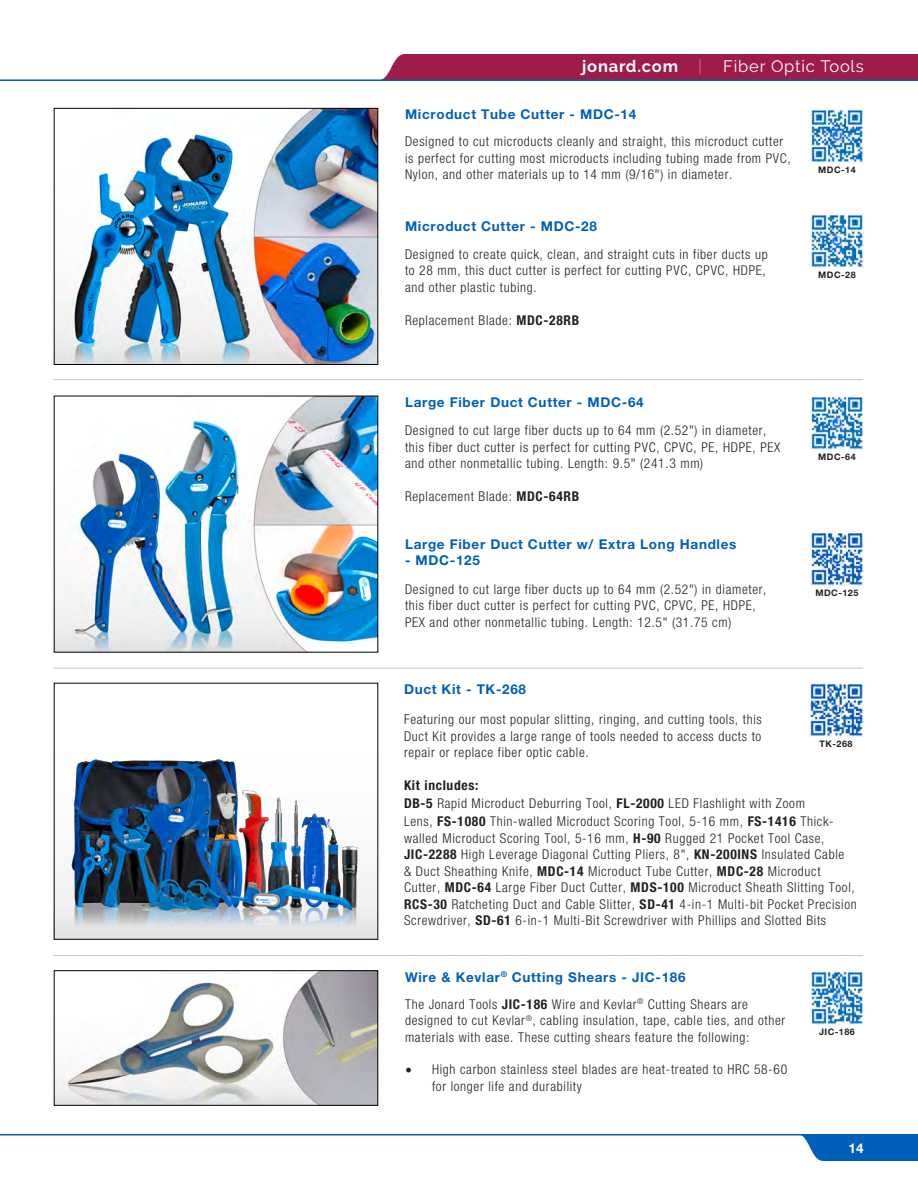
<style>
.page{position:relative;width:918px;height:1188px;background:#fff}
.page>*{position:absolute;margin:0;border:0;box-sizing:border-box;transform-origin:0 0}
.t1{font:16.5px "Raleway";letter-spacing:.05em;color:#fff}
.t2{font:700 16.5px "Raleway";letter-spacing:.05em;color:#fff}
.t3{font:300 condensed 13.5px/16.5px "Helvetica Neue";letter-spacing:.05em;color:#231f20}
.t4{font:700 13.5px "Helvetica Neue";letter-spacing:.05em;color:#005fb9}
.t5{font:700 condensed 13.5px "Helvetica Neue";letter-spacing:.05em;color:#231f20}
.t6{font:700 13.5px "Helvetica Neue";color:#fff}
.t7{font:700 9px "Helvetica Neue";letter-spacing:.05em;color:#231f20}
.s1{font-weight:100}
.s2{font-weight:700}
.s3{font-family:"Minion Pro";font-weight:400;font-stretch:normal;font-size:18px}
</style>
<div class="page">
<hr style="left:53px;top:955px;width:810px;height:1px;background:#c7c8ca">
<hr style="left:53px;top:668px;width:810px;height:1px;background:#c7c8ca">
<hr style="left:53px;top:379px;width:810px;height:1px;background:#c7c8ca">
<img style="left:810px;top:108px;width:54px;height:54px">
<img style="left:810px;top:214px;width:54px;height:54px">
<img style="left:56px;top:110px;width:320px;height:253px">
<div style="left:54px;top:108px;width:324px;height:257px;border:1px solid #000"></div>
<img style="left:810px;top:396px;width:54px;height:54px">
<img style="left:810px;top:532px;width:54px;height:54px">
<img style="left:56px;top:398px;width:320px;height:252px">
<img style="left:809px;top:683px;width:54px;height:54px">
<img style="left:56px;top:759px;width:320px;height:169px">
<img style="left:56px;top:973px;width:320px;height:131px">
<div style="left:54px;top:971px;width:324px;height:135px;border:1px solid #000"></div>
<img style="left:810px;top:971px;width:54px;height:54px">
<div style="left:383px;top:54px;width:535px;height:25px;background:#9e1b4a"></div>
<hr style="left:0;top:79px;width:918px;height:2px;background:#005fb9">
<svg style="left:797px;top:1135px;width:121px;height:26px;background:#1c70c0"></svg>
<hr style="left:0;top:1134px;width:918px;height:1px;background:#005fb9">
<p class="t2" style="left:582px;top:57px;width:121px">jonard.com <span class="s1">|</span></p>
<p class="t1" style="left:723px;top:57px;width:142px">Fiber Optic Tools</p>
<p class="t4" style="left:405px;top:106px;width:233px">Microduct Tube Cutter - MDC-14</p>
<p class="t3" style="left:405px;top:133px;width:387px">Designed to cut microducts cleanly and straight, this microduct cutter is perfect for cutting most microducts including tubing made from PVC,<br>Nylon, and other materials up to 14 mm (9/16") in diameter.</p>
<p class="t4" style="left:405px;top:218px;width:193px">Microduct Cutter - MDC-28</p>
<p class="t3" style="left:405px;top:245px;width:364px">Designed to create quick, clean, and straight cuts in fiber ducts up to 28 mm, this duct cutter is perfect for cutting PVC, CPVC, HDPE, and other plastic tubing.</p>
<p class="t3" style="left:405px;top:311px;width:176px">Replacement Blade: <span class="s2">MDC-28RB</span></p>
<p class="t7" style="left:818px;top:164px;width:39px">MDC-14</p>
<p class="t7" style="left:818px;top:270px;width:39px">MDC-28</p>
<p class="t4" style="left:405px;top:394px;width:240px">Large Fiber Duct Cutter - MDC-64</p>
<p class="t3" style="left:405px;top:422px;width:377px">Designed to cut large fiber ducts up to 64 mm (2.52") in diameter, this fiber duct cutter is perfect for cutting PVC, CPVC, PE, HDPE, PEX and other nonmetallic tubing. Length: 9.5" (241.3 mm)</p>
<p class="t3" style="left:405px;top:488px;width:176px">Replacement Blade: <span class="s2">MDC-64RB</span></p>
<p class="t4" style="left:405px;top:536px;width:333px">Large Fiber Duct Cutter w/ Extra Long Handles</p>
<p class="t4" style="left:405px;top:552px;width:76px">- MDC-125</p>
<p class="t3" style="left:405px;top:581px;width:363px">Designed to cut large fiber ducts up to 64 mm (2.52") in diameter, this fiber duct cutter is perfect for cutting PVC, CPVC, PE, HDPE,<br>PEX and other nonmetallic tubing. Length: 12.5" (31.75 cm)</p>
<p class="t4" style="left:404px;top:681px;width:124px">Duct Kit - TK-268</p>
<p class="t7" style="left:818px;top:452px;width:39px">MDC-64</p>
<p class="t7" style="left:816px;top:587px;width:44px">MDC-125</p>
<p class="t3" style="left:404px;top:711px;width:359px;text-align:justify">Featuring our most popular slitting, ringing, and cutting tools, this Duct Kit provides a large range of tools needed to access ducts to repair or replace fiber optic cable.</p>
<p class="t5" style="left:404px;top:777px;width:76px">Kit includes:</p>
<p class="t3" style="left:404px;top:794px;width:431px;line-height:18px"><span class="s2">DB-5</span> Rapid Microduct Deburring Tool, <span class="s2">FL-2000</span> LED Flashlight with Zoom<br>Lens, <span class="s2">FS-1080</span> Thin-walled Microduct Scoring Tool, 5-16 mm, <span class="s2">FS-1416</span> Thick-</p>
<p class="t3" style="left:404px;top:830px;width:454px">walled Microduct Scoring Tool, 5-16 mm, <span class="s2">H-90</span> Rugged 21 Pocket Tool Case, <span class="s2">JIC-2288</span> High Leverage Diagonal Cutting Pliers, 8", <span class="s2">KN-200INS</span> Insulated Cable<br>&amp; Duct Sheathing Knife, <span class="s2">MDC-14</span> Microduct Tube Cutter, <span class="s2">MDC-28</span> Microduct Cutter, <span class="s2">MDC-64</span> Large Fiber Duct Cutter, <span class="s2">MDS-100</span> Microduct Sheath Slitting Tool, <span class="s2">RCS-30</span> Ratcheting Duct and Cable Slitter, <span class="s2">SD-41</span> 4-in-1 Multi-bit Pocket Precision Screwdriver, <span class="s2">SD-61</span> 6-in-1 Multi-Bit Screwdriver with Phillips and Slotted Bits</p>
<p class="t7" style="left:820px;top:739px;width:34px">TK-268</p>
<p class="t4" style="left:405px;top:969px;width:282px">Wire &amp; Kevlar<sup>®</sup> Cutting Shears - JIC-186</p>
<p class="t3" style="left:405px;top:996px;width:382px">The Jonard Tools <span class="s2">JIC-186</span> Wire and Kevlar<sup>®</sup> Cutting Shears are designed to cut Kevlar<sup>®</sup>, cabling insulation, tape, cable ties, and other materials with ease. These cutting shears feature the following:</p>
<p class="t3" style="left:432px;top:1061px;width:357px;text-indent:-27px"><span class="s3">•</span> High carbon stainless steel blades are heat-treated to HRC 58-60 for longer life and durability</p>
<p class="t7" style="left:819px;top:1026px;width:37px">JIC-186</p>
<p class="t6" style="left:849px;top:1140px;width:17px">14</p>
</div>
